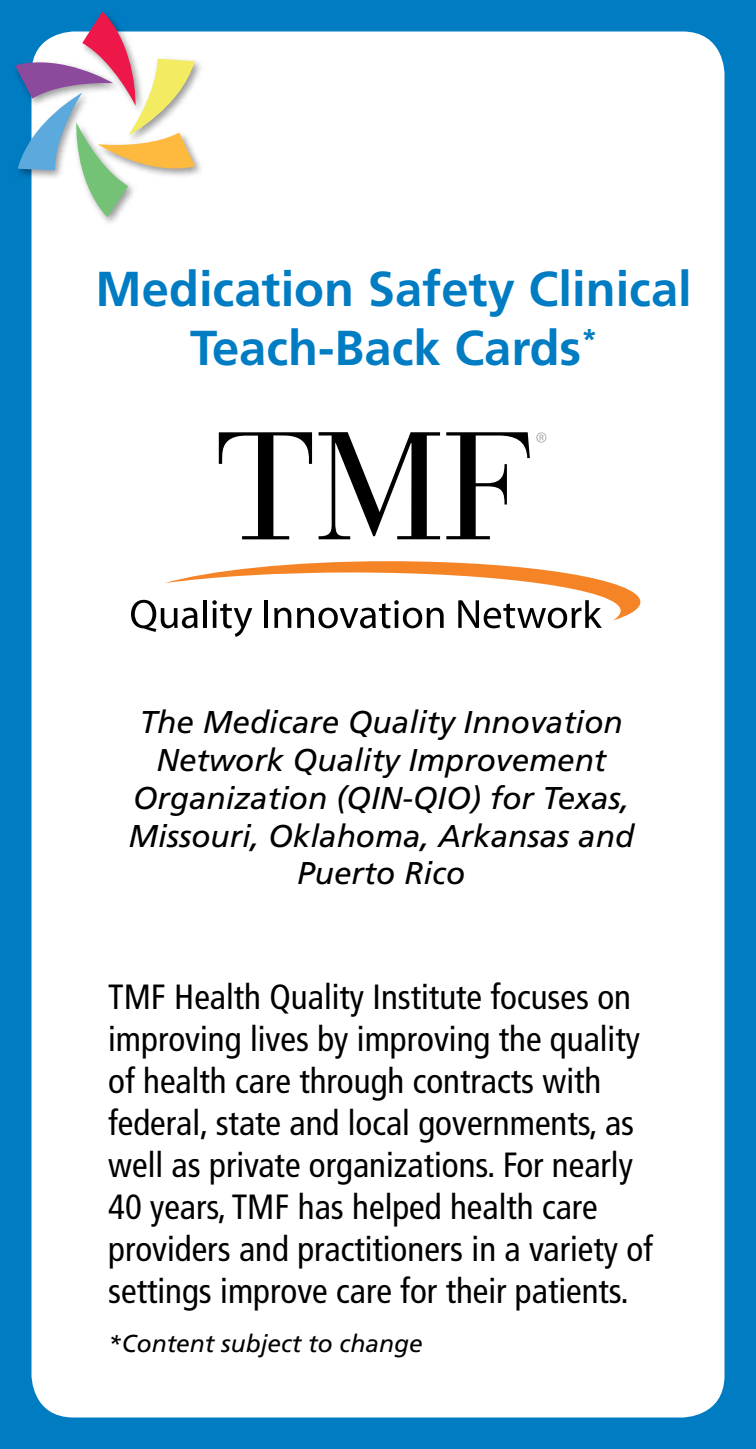
<style>
.page{position:relative;width:756px;height:1449px;background:#007cc3}
.page>*{position:absolute;margin:0;border:0;box-sizing:border-box;transform-origin:0 0}
.Headings{font:700 49px/58.8px "Frutiger";color:#007cc3;text-align:center}
.Text{font:condensed 35px/42px "Frutiger";color:#000}
.Text-2{font:italic 31.5px/37.8px "Frutiger";color:#000;text-align:center}
.Text-3{font:italic 24.5px "Frutiger";color:#000}
</style>
<div class="page">
<div style="left:32px;top:32px;width:692px;height:1386px;background:#fff;border-radius:42px"></div>
<img style="left:31px;top:11px;width:177px;height:219px">
<svg style="left:15px;top:12px;width:180px;height:205px"></svg>
<svg style="left:319px;top:432px;width:121px;height:107px"></svg>
<svg style="left:219px;top:432px;width:93px;height:107px"></svg>
<svg style="left:446px;top:432px;width:84px;height:107px"></svg>
<svg style="left:536px;top:432px;width:10px;height:11px"></svg>
<svg style="left:131px;top:561px;width:509px;height:76px"></svg>
<h1 class="Headings" style="left:96px;top:260px;width:598px">Medication Safety Clinical<br>Teach-Back Cards<sup>*</sup></h1>
<p class="Text-2" style="left:128px;top:704px;width:507px">The Medicare Quality Innovation<br>Network Quality Improvement<br>Organization (QIN-QIO) for Texas,<br>Missouri, Oklahoma, Arkansas and<br>Puerto Rico</p>
<p class="Text" style="left:108px;top:976px;width:546px">TMF Health Quality Institute focuses on improving lives by improving the quality of health care through contracts with federal, state and local governments, as well as private organizations. For nearly 40 years, TMF has helped health care providers and practitioners in a variety of settings improve care for their patients.</p>
<p class="Text-3" style="left:108px;top:1330px;width:316px">*Content subject to change</p>
</div>
